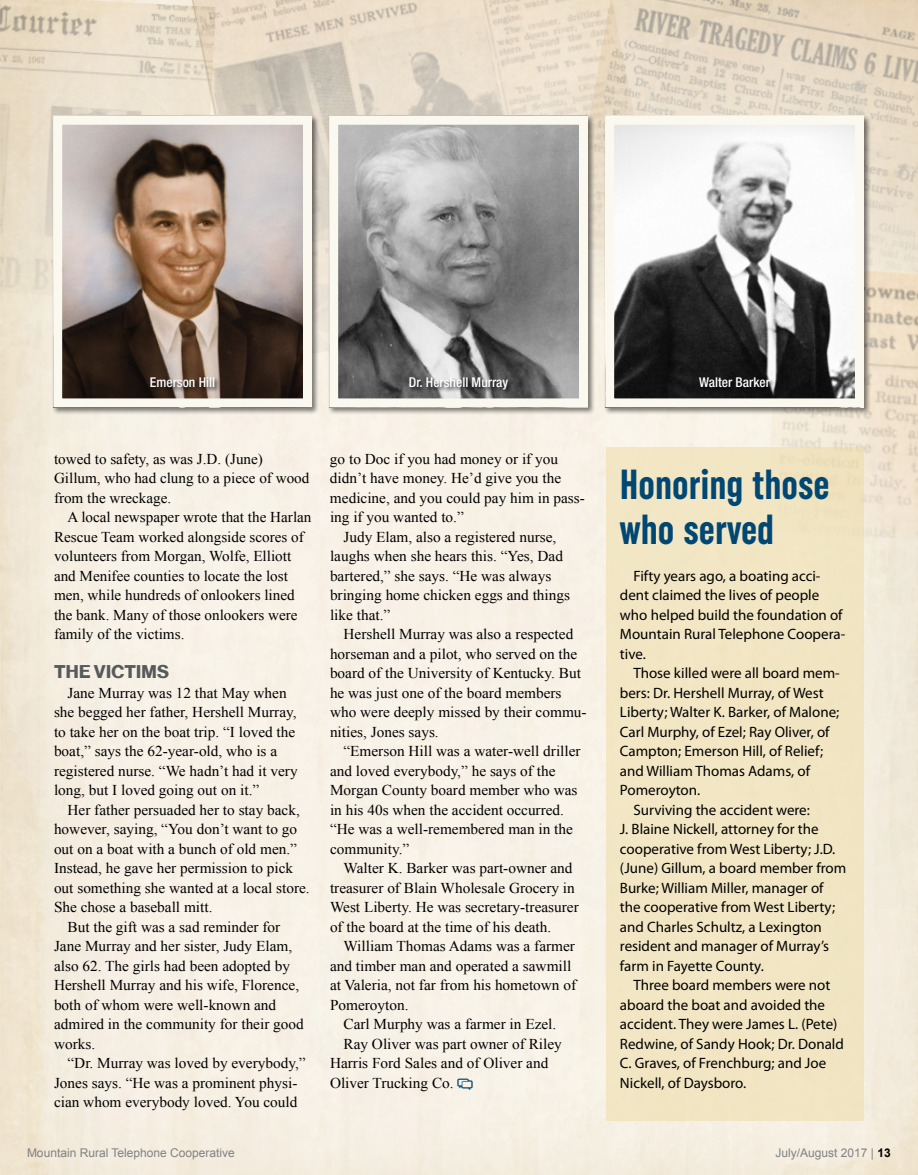
<style>
.page{position:relative;width:918px;height:1175px;background:#fff}
.page>*{position:absolute;margin:0;border:0;box-sizing:border-box;transform-origin:0 0}
.t1{font:700 extra-condensed 42px/45px "Uniform";color:#004773}
.t2{font:18px "N Haas Grotesk DS Pro 75 Bd";letter-spacing:.015em;color:#58595b}
.t3{font:15px/19.5px "Times New Roman";color:#000}
.t4{font:15px/19.5px "Myriad Pro";color:#000}
.t5{font:500 condensed 13.5px "Helvetica Neue";color:#fff}
.t6{font:12px "Arial";color:#808285}
.s1{font-weight:700;color:#000}
</style>
<div class="page">
<img style="left:0;top:0;width:191px;height:303px">
<img style="left:191px;top:0;width:412px;height:364px">
<div style="left:51px;top:114px;width:268px;height:301px;background:#000;opacity:.5"></div>
<img style="left:63px;top:126px;width:239px;height:271px">
<div style="left:53px;top:116px;width:259px;height:291px;border:9px solid #fbf8ef"></div>
<img style="left:567px;top:0;width:351px;height:307px">
<div style="left:327px;top:114px;width:268px;height:301px;background:#000;opacity:.5"></div>
<img style="left:339px;top:126px;width:239px;height:271px">
<div style="left:329px;top:116px;width:259px;height:291px;border:9px solid #fbf8ef"></div>
<img style="left:766px;top:265px;width:152px;height:275px">
<div style="left:603px;top:114px;width:268px;height:301px;background:#000;opacity:.5"></div>
<img style="left:615px;top:126px;width:239px;height:271px">
<div style="left:605px;top:116px;width:259px;height:291px;border:9px solid #fbf8ef"></div>
<div style="left:606px;top:447px;width:258px;height:673px;background:#f1e5c3"></div>
<div style="left:150px;top:376px;width:70px;height:17px;background:#000;opacity:.75"></div>
<div style="left:408px;top:376px;width:106px;height:19px;background:#000;opacity:.75"></div>
<div style="left:698px;top:376px;width:78px;height:17px;background:#000;opacity:.75"></div>
<svg style="left:458px;top:1078px;width:15px;height:12px"></svg>
<p class="t5" style="left:150px;top:374px;width:67px">Emerson Hill</p>
<p class="t5" style="left:409px;top:374px;width:101px">Dr. Hershell Murray</p>
<p class="t5" style="left:699px;top:374px;width:72px">Walter Barker</p>
<p class="t3" style="left:54px;top:449px;width:257px">towed to safety, as was J.D. (June)<br>Gillum, who had clung to a piece of wood from the wreckage.</p>
<p class="t3" style="left:54px;top:507px;width:259px;text-indent:13px">A local newspaper wrote that the Harlan Rescue Team worked alongside scores of volunteers from Morgan, Wolfe, Elliott and Menifee counties to locate the lost men, while hundreds of onlookers lined the bank. Many of those onlookers were family of the victims.</p>
<p class="t2" style="left:54px;top:661px;width:116px">THE VICTIMS</p>
<p class="t3" style="left:54px;top:683px;width:245px;text-indent:13px">Jane Murray was 12 that May when she begged her father, Hershell Murray, to take her on the boat trip. “I loved the boat,” says the 62-year-old, who is a registered nurse. “We hadn’t had it very long, but I loved going out on it.”</p>
<p class="t3" style="left:68px;top:800px;width:234px">Her father persuaded her to stay back,</p>
<p class="t3" style="left:54px;top:819px;width:245px">however, saying, “You don’t want to go</p>
<p class="t3" style="left:54px;top:839px;width:245px">out on a boat with a bunch of old men.”</p>
<p class="t3" style="left:54px;top:858px;width:241px">Instead, he gave her permission to pick</p>
<p class="t3" style="left:54px;top:878px;width:257px">out something she wanted at a local store.</p>
<p class="t3" style="left:54px;top:897px;width:160px">She chose a baseball mitt.</p>
<p class="t3" style="left:68px;top:917px;width:214px">But the gift was a sad reminder for</p>
<p class="t3" style="left:54px;top:936px;width:240px">Jane Murray and her sister, Judy Elam,</p>
<p class="t3" style="left:54px;top:956px;width:237px">also 62. The girls had been adopted by</p>
<p class="t3" style="left:54px;top:975px;width:247px">Hershell Murray and his wife, Florence,</p>
<p class="t3" style="left:54px;top:995px;width:224px">both of whom were well-known and</p>
<p class="t3" style="left:54px;top:1014px;width:251px">admired in the community for their good</p>
<p class="t3" style="left:54px;top:1033px;width:43px">works.</p>
<p class="t3" style="left:68px;top:1053px;width:240px">“Dr. Murray was loved by everybody,”</p>
<p class="t3" style="left:54px;top:1072px;width:245px">Jones says. “He was a prominent physi-</p>
<p class="t3" style="left:54px;top:1092px;width:245px">cian whom everybody loved. You could</p>
<p class="t3" style="left:330px;top:449px;width:230px">go to Doc if you had money or if you</p>
<p class="t3" style="left:330px;top:468px;width:233px">didn’t have money. He’d give you the</p>
<p class="t3" style="left:330px;top:487px;width:256px">medicine, and you could pay him in pass-</p>
<p class="t3" style="left:330px;top:507px;width:135px">ing if you wanted to.”</p>
<p class="t3" style="left:343px;top:527px;width:214px">Judy Elam, also a registered nurse,</p>
<p class="t3" style="left:330px;top:546px;width:235px">laughs when she hears this. “Yes, Dad</p>
<p class="t3" style="left:330px;top:566px;width:223px">bartered,” she says. “He was always</p>
<p class="t3" style="left:330px;top:585px;width:242px">bringing home chicken eggs and things</p>
<p class="t3" style="left:330px;top:605px;width:62px">like that.”</p>
<p class="t3" style="left:343px;top:624px;width:231px">Hershell Murray was also a respected</p>
<p class="t3" style="left:330px;top:644px;width:249px">horseman and a pilot, who served on the</p>
<p class="t3" style="left:330px;top:663px;width:252px">board of the University of Kentucky. But</p>
<p class="t3" style="left:330px;top:683px;width:233px">he was just one of the board members</p>
<p class="t3" style="left:330px;top:702px;width:258px">who were deeply missed by their commu-</p>
<p class="t3" style="left:330px;top:722px;width:110px">nities, Jones says.</p>
<p class="t3" style="left:343px;top:741px;width:239px">“Emerson Hill was a water-well driller</p>
<p class="t3" style="left:330px;top:761px;width:227px">and loved everybody,” he says of the</p>
<p class="t3" style="left:330px;top:780px;width:249px">Morgan County board member who was</p>
<p class="t3" style="left:330px;top:800px;width:236px">in his 40s when the accident occurred.</p>
<p class="t3" style="left:330px;top:819px;width:245px">“He was a well-remembered man in the</p>
<p class="t3" style="left:330px;top:839px;width:81px">community.”</p>
<p class="t3" style="left:343px;top:858px;width:231px">Walter K. Barker was part-owner and</p>
<p class="t3" style="left:330px;top:878px;width:246px">treasurer of Blain Wholesale Grocery in</p>
<p class="t3" style="left:330px;top:897px;width:250px">West Liberty. He was secretary-treasurer</p>
<p class="t3" style="left:330px;top:917px;width:223px">of the board at the time of his death.</p>
<p class="t3" style="left:343px;top:936px;width:233px">William Thomas Adams was a farmer</p>
<p class="t3" style="left:330px;top:956px;width:243px">and timber man and operated a sawmill</p>
<p class="t3" style="left:330px;top:975px;width:248px">at Valeria, not far from his hometown of</p>
<p class="t3" style="left:330px;top:995px;width:80px">Pomeroyton.</p>
<p class="t3" style="left:343px;top:1014px;width:214px">Carl Murphy was a farmer in Ezel.</p>
<p class="t3" style="left:343px;top:1034px;width:220px">Ray Oliver was part owner of Riley</p>
<p class="t3" style="left:330px;top:1053px;width:220px">Harris Ford Sales and of Oliver and</p>
<p class="t3" style="left:330px;top:1072px;width:125px">Oliver Trucking Co.</p>
<h1 class="t1" style="left:620px;top:461px;width:211px">Honoring those who served</h1>
<p class="t4" style="left:620px;top:565px;width:227px;text-indent:14px">Fifty years ago, a boating acci&shy;dent claimed the lives of people who helped build the foundation of<br>Mountain Rural Telephone Coopera&shy;tive.</p>
<p class="t4" style="left:633px;top:663px;width:208px">Those killed were all board mem-</p>
<p class="t4" style="left:620px;top:682px;width:205px">bers: Dr. Hershell Murray, of West</p>
<p class="t4" style="left:620px;top:702px;width:221px">Liberty; Walter K. Barker, of Malone;</p>
<p class="t4" style="left:620px;top:721px;width:211px">Carl Murphy, of Ezel; Ray Oliver, of</p>
<p class="t4" style="left:620px;top:741px;width:205px">Campton; Emerson Hill, of Relief;</p>
<p class="t4" style="left:620px;top:760px;width:192px">and William Thomas Adams, of</p>
<p class="t4" style="left:620px;top:780px;width:82px">Pomeroyton.</p>
<p class="t4" style="left:633px;top:799px;width:178px">Surviving the accident were:</p>
<p class="t4" style="left:620px;top:819px;width:200px">J. Blaine Nickell, attorney for the</p>
<p class="t4" style="left:620px;top:838px;width:217px">cooperative from West Liberty; J.D.</p>
<p class="t4" style="left:620px;top:858px;width:228px">(June) Gillum, a board member from</p>
<p class="t4" style="left:620px;top:877px;width:205px">Burke; William Miller, manager of</p>
<p class="t4" style="left:620px;top:897px;width:217px">the cooperative from West Liberty;</p>
<p class="t4" style="left:620px;top:916px;width:203px">and Charles Schultz, a Lexington</p>
<p class="t4" style="left:620px;top:936px;width:211px">resident and manager of Murray’s</p>
<p class="t4" style="left:620px;top:955px;width:145px">farm in Fayette County.</p>
<p class="t4" style="left:633px;top:975px;width:199px">Three board members were not</p>
<p class="t4" style="left:620px;top:994px;width:207px">aboard the boat and avoided the</p>
<p class="t4" style="left:620px;top:1014px;width:219px">accident. They were James L. (Pete)</p>
<p class="t4" style="left:620px;top:1033px;width:226px">Redwine, of Sandy Hook; Dr. Donald</p>
<p class="t4" style="left:620px;top:1053px;width:208px">C. Graves, of Frenchburg; and Joe</p>
<p class="t4" style="left:620px;top:1072px;width:128px">Nickell, of Daysboro.</p>
<p class="t6" style="left:27px;top:1144px;width:209px">Mountain Rural Telephone Cooperative</p>
<p class="t6" style="left:776px;top:1144px;width:117px">July/August 2017 | <span class="s1">13</span></p>
</div>
